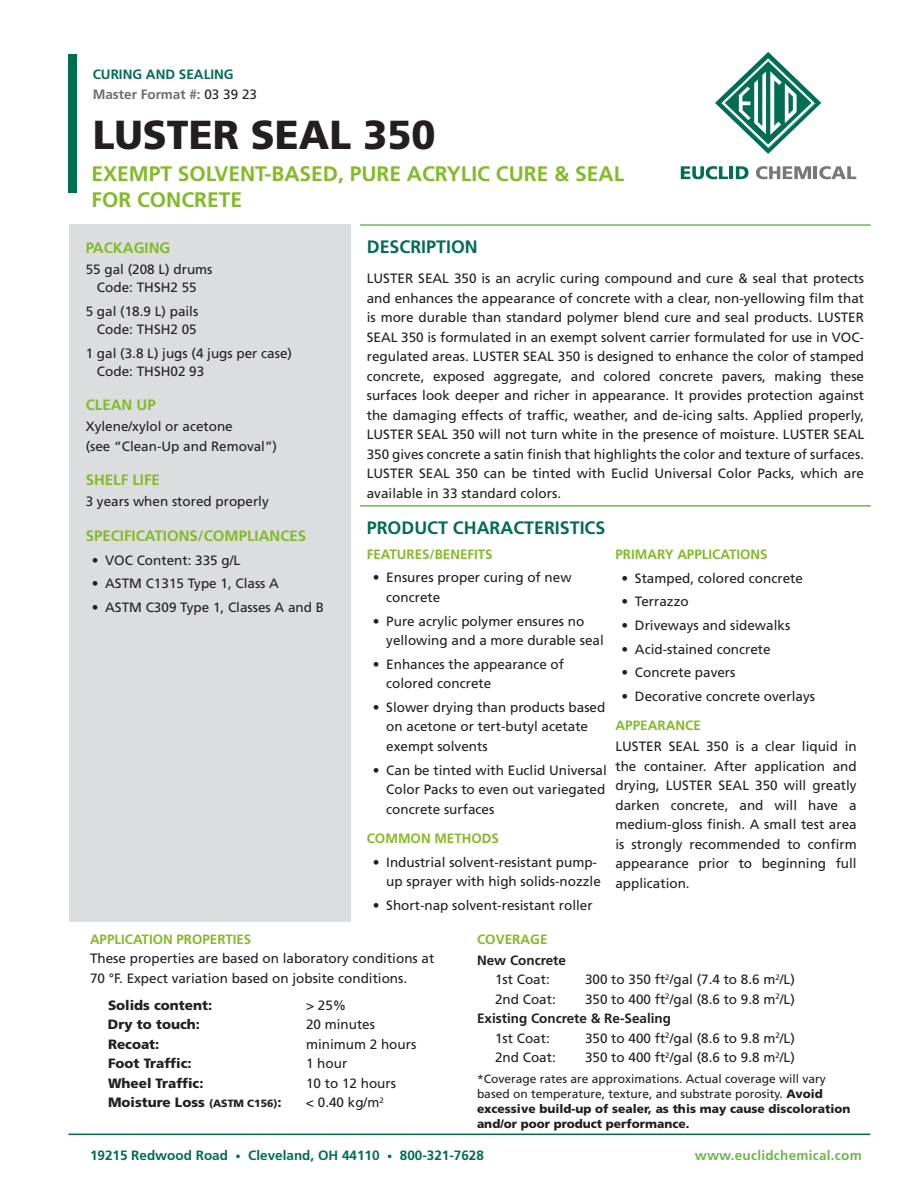
<style>
.page{position:relative;width:918px;height:1188px;background:#fff}
.page>*{position:absolute;margin:0;border:0;box-sizing:border-box;transform-origin:0 0}
.Title_-_Product_Name{font:900 40.5px "Frutiger LT Std";color:#231f20}
.Title_-_Product_Desc{font:700 21px "Frutiger LT Std";color:#82bb27}
.Dark_Green_Subheadin{font:700 18px "Frutiger LT Std";color:#006e51}
.Light_Green_-_Side_B{font:700 15px "Frutiger LT Std";color:#82bb27}
.Body_Copy{font:13.5px/19.5px "Frutiger LT Std";color:#231f20}
.Light_Green_Subheadi{font:700 13.5px "Frutiger LT Std";color:#82bb27}
.Body_Copy-2{font:900 13.5px "Frutiger LT Std";color:#231f20}
.t1{font:700 13.5px "Frutiger LT Std";color:#006e51}
.Body_Copy-3{font:700 13.5px "Frutiger LT Std";color:#231f20}
.t2{font:700 13.5px "Frutiger LT Std";letter-spacing:.02em;color:#6db650}
.Body_Copy-4{font:700 13.5px "Frutiger LT Std";color:#6c6d70}
.Product_Type__Top{font:700 13.5px "Frutiger LT Std";color:#006e53}
.Light_Green_-_Side_B-2{font:700 13.5px "Frutiger LT Std";color:#82bb27}
.Body_Copy-5{font:12px/15px "Frutiger LT Std";color:#231f20}
.s1{font-weight:400;color:#231f20}
.s2{font-size:10.5px}
.s3{font-weight:900}
</style>
<div class="page">
<hr style="left:360px;top:224px;width:511px;height:2px;background:#6db650">
<hr style="left:360px;top:505px;width:511px;height:2px;background:#6db650">
<div style="left:69px;top:224px;width:282px;height:698px;background:#dcdddf"></div>
<svg style="left:715px;top:52px;width:106px;height:102px"></svg>
<svg style="left:681px;top:166px;width:68px;height:13px"></svg>
<svg style="left:756px;top:166px;width:100px;height:13px"></svg>
<div style="left:68px;top:54px;width:8px;height:139px;background:#006e51"></div>
<hr style="left:68px;top:1134px;width:802px;height:1px;background:#006e53">
<p class="Product_Type__Top" style="left:93px;top:66px;width:142px">CURING AND SEALING</p>
<p class="Body_Copy-4" style="left:93px;top:87px;width:166px">Master Format #: <span class="s1">03 39 23</span></p>
<p class="Title_-_Product_Name" style="left:93px;top:110px;width:344px">LUSTER SEAL 350</p>
<p class="Title_-_Product_Desc" style="left:92px;top:162px;width:534px">EXEMPT SOLVENT-BASED, PURE ACRYLIC CURE &amp; SEAL</p>
<p class="Title_-_Product_Desc" style="left:92px;top:187px;width:152px">FOR CONCRETE</p>
<p class="Light_Green_-_Side_B" style="left:86px;top:239px;width:86px">PACKAGING</p>
<p class="Body_Copy" style="left:86px;top:260px;width:128px">55 gal (208 L) drums</p>
<p class="Body_Copy" style="left:97px;top:278px;width:101px">Code: THSH2 55</p>
<p class="Body_Copy" style="left:86px;top:302px;width:114px">5 gal (18.9 L) pails</p>
<p class="Body_Copy" style="left:97px;top:320px;width:101px">Code: THSH2 05</p>
<p class="Body_Copy" style="left:86px;top:344px;width:208px">1 gal (3.8 L) jugs (4 jugs per case)</p>
<p class="Body_Copy" style="left:97px;top:362px;width:109px">Code: THSH02 93</p>
<p class="Light_Green_-_Side_B" style="left:86px;top:396px;width:72px">CLEAN UP</p>
<p class="Body_Copy" style="left:86px;top:417px;width:149px">Xylene/xylol or acetone</p>
<p class="Body_Copy" style="left:86px;top:437px;width:193px">(see “Clean-Up and Removal”)</p>
<p class="Light_Green_-_Side_B" style="left:86px;top:471px;width:76px">SHELF LIFE</p>
<p class="Body_Copy" style="left:86px;top:492px;width:185px">3 years when stored properly</p>
<p class="Light_Green_-_Side_B" style="left:86px;top:527px;width:222px">SPECIFICATIONS/COMPLIANCES</p>
<p class="Body_Copy" style="left:92px;top:550px;width:150px">• VOC Content: 335 g/L</p>
<p class="Body_Copy" style="left:92px;top:574px;width:189px">• ASTM C1315 Type 1, Class A</p>
<p class="Body_Copy" style="left:92px;top:598px;width:234px">• ASTM C309 Type 1, Classes A and B</p>
<p class="Dark_Green_Subheadin" style="left:367px;top:236px;width:112px">DESCRIPTION</p>
<p class="Body_Copy" style="left:367px;top:269px;width:499px;text-align:justify">LUSTER SEAL 350 is an acrylic curing compound and cure &amp; seal that protects and enhances the appearance of concrete with a clear, non-yellowing film that is more durable than standard polymer blend cure and seal products. LUSTER SEAL 350 is formulated in an exempt solvent carrier formulated for use in VOC&shy;regulated areas. LUSTER SEAL 350 is designed to enhance the color of stamped concrete, exposed aggregate, and colored concrete pavers, making these surfaces look deeper and richer in appearance. It provides protection against the damaging effects of traffic, weather, and de-icing salts. Applied properly, LUSTER SEAL 350 will not turn white in the presence of moisture. LUSTER SEAL 350 gives concrete a satin finish that highlights the color and texture of surfaces.<br>LUSTER SEAL 350 can be tinted with Euclid Universal Color Packs, which are available in 33 standard colors.</p>
<p class="Dark_Green_Subheadin" style="left:367px;top:517px;width:240px">PRODUCT CHARACTERISTICS</p>
<p class="Light_Green_Subheadi" style="left:367px;top:546px;width:127px">FEATURES/BENEFITS</p>
<p class="Body_Copy" style="left:386px;top:568px;width:187px;text-indent:-14px">• Ensures proper curing of new concrete</p>
<p class="Body_Copy" style="left:386px;top:611px;width:219px;text-indent:-14px">• Pure acrylic polymer ensures no yellowing and a more durable seal</p>
<p class="Body_Copy" style="left:386px;top:654px;width:179px;text-indent:-14px">• Enhances the appearance of colored concrete</p>
<p class="Body_Copy" style="left:386px;top:698px;width:221px;text-indent:-14px">• Slower drying than products based on acetone or tert-butyl acetate exempt solvents</p>
<p class="Body_Copy" style="left:386px;top:760px;width:222px;text-align:justify;text-indent:-14px">• Can be tinted with Euclid Universal Color Packs to even out variegated concrete surfaces</p>
<p class="Light_Green_Subheadi" style="left:367px;top:830px;width:134px">COMMON METHODS</p>
<p class="Body_Copy" style="left:373px;top:852px;width:230px;text-align:right">• Industrial solvent-resistant pump&shy;up sprayer with high solids-nozzle</p>
<p class="Body_Copy" style="left:373px;top:895px;width:221px">• Short-nap solvent-resistant roller</p>
<p class="Light_Green_Subheadi" style="left:615px;top:546px;width:154px">PRIMARY APPLICATIONS</p>
<p class="Body_Copy" style="left:621px;top:568px;width:183px">• Stamped, colored concrete</p>
<p class="Body_Copy" style="left:621px;top:592px;width:69px">• Terrazzo</p>
<p class="Body_Copy" style="left:621px;top:616px;width:170px">• Driveways and sidewalks</p>
<p class="Body_Copy" style="left:621px;top:639px;width:151px">• Acid-stained concrete</p>
<p class="Body_Copy" style="left:621px;top:663px;width:116px">• Concrete pavers</p>
<p class="Body_Copy" style="left:621px;top:687px;width:195px">• Decorative concrete overlays</p>
<p class="Light_Green_Subheadi" style="left:615px;top:718px;width:87px">APPEARANCE</p>
<p class="Body_Copy" style="left:615px;top:737px;width:243px;text-align:justify">LUSTER SEAL 350 is a clear liquid in the container. After application and drying, LUSTER SEAL 350 will greatly darken concrete, and will have a medium-gloss finish. A small test area is strongly recommended to confirm appearance prior to beginning full application.</p>
<p class="Light_Green_Subheadi" style="left:90px;top:931px;width:163px">APPLICATION PROPERTIES</p>
<p class="Body_Copy" style="left:90px;top:949px;width:346px">These properties are based on laboratory conditions at</p>
<p class="Body_Copy" style="left:90px;top:969px;width:319px">70 °F. Expect variation based on jobsite conditions.</p>
<p class="Body_Copy-2" style="left:108px;top:997px;width:106px">Solids content:</p>
<p class="Body_Copy" style="left:306px;top:996px;width:42px">&gt; 25%</p>
<p class="Body_Copy-2" style="left:108px;top:1017px;width:93px">Dry to touch:</p>
<p class="Body_Copy" style="left:306px;top:1015px;width:71px">20 minutes</p>
<p class="Body_Copy-2" style="left:108px;top:1036px;width:53px">Recoat:</p>
<p class="Body_Copy" style="left:306px;top:1035px;width:112px">minimum 2 hours</p>
<p class="Body_Copy-2" style="left:108px;top:1056px;width:85px">Foot Traffic:</p>
<p class="Body_Copy" style="left:306px;top:1054px;width:43px">1 hour</p>
<p class="Body_Copy-2" style="left:108px;top:1075px;width:97px">Wheel Traffic:</p>
<p class="Body_Copy" style="left:306px;top:1074px;width:92px">10 to 12 hours</p>
<p class="Body_Copy-2" style="left:108px;top:1095px;width:175px">Moisture Loss <span class="s2">(ASTM C156)</span>:</p>
<p class="Body_Copy" style="left:306px;top:1093px;width:79px">&lt; 0.40 kg/m<sup>2</sup></p>
<p class="Light_Green_-_Side_B-2" style="left:477px;top:931px;width:72px">COVERAGE</p>
<p class="Body_Copy-3" style="left:477px;top:952px;width:91px">New Concrete</p>
<p class="Body_Copy" style="left:495px;top:970px;width:56px">1st Coat:</p>
<p class="Body_Copy" style="left:585px;top:970px;width:211px">300 to 350 ft<sup>2</sup>/gal (7.4 to 8.6 m<sup>2</sup>/L)</p>
<p class="Body_Copy" style="left:495px;top:990px;width:62px">2nd Coat:</p>
<p class="Body_Copy" style="left:585px;top:990px;width:211px">350 to 400 ft<sup>2</sup>/gal (8.6 to 9.8 m<sup>2</sup>/L)</p>
<p class="Body_Copy-3" style="left:477px;top:1011px;width:196px">Existing Concrete &amp; Re-Sealing</p>
<p class="Body_Copy" style="left:495px;top:1029px;width:56px">1st Coat:</p>
<p class="Body_Copy" style="left:585px;top:1029px;width:211px">350 to 400 ft<sup>2</sup>/gal (8.6 to 9.8 m<sup>2</sup>/L)</p>
<p class="Body_Copy" style="left:495px;top:1048px;width:62px">2nd Coat:</p>
<p class="Body_Copy" style="left:585px;top:1048px;width:211px">350 to 400 ft<sup>2</sup>/gal (8.6 to 9.8 m<sup>2</sup>/L)</p>
<p class="Body_Copy-5" style="left:477px;top:1072px;width:375px">*Coverage rates are approximations. Actual coverage will vary based on temperature, texture, and substrate porosity. <span class="s3">Avoid excessive build-up of sealer, as this may cause discoloration and/or poor product performance.</span></p>
<p class="t1" style="left:90px;top:1147px;width:395px">19215 Redwood Road <span class="s2">•</span> Cleveland, OH 44110 <span class="s2">•</span> 800-321-7628</p>
<p class="t2" style="left:695px;top:1147px;width:168px">www.euclidchemical.com</p>
</div>
